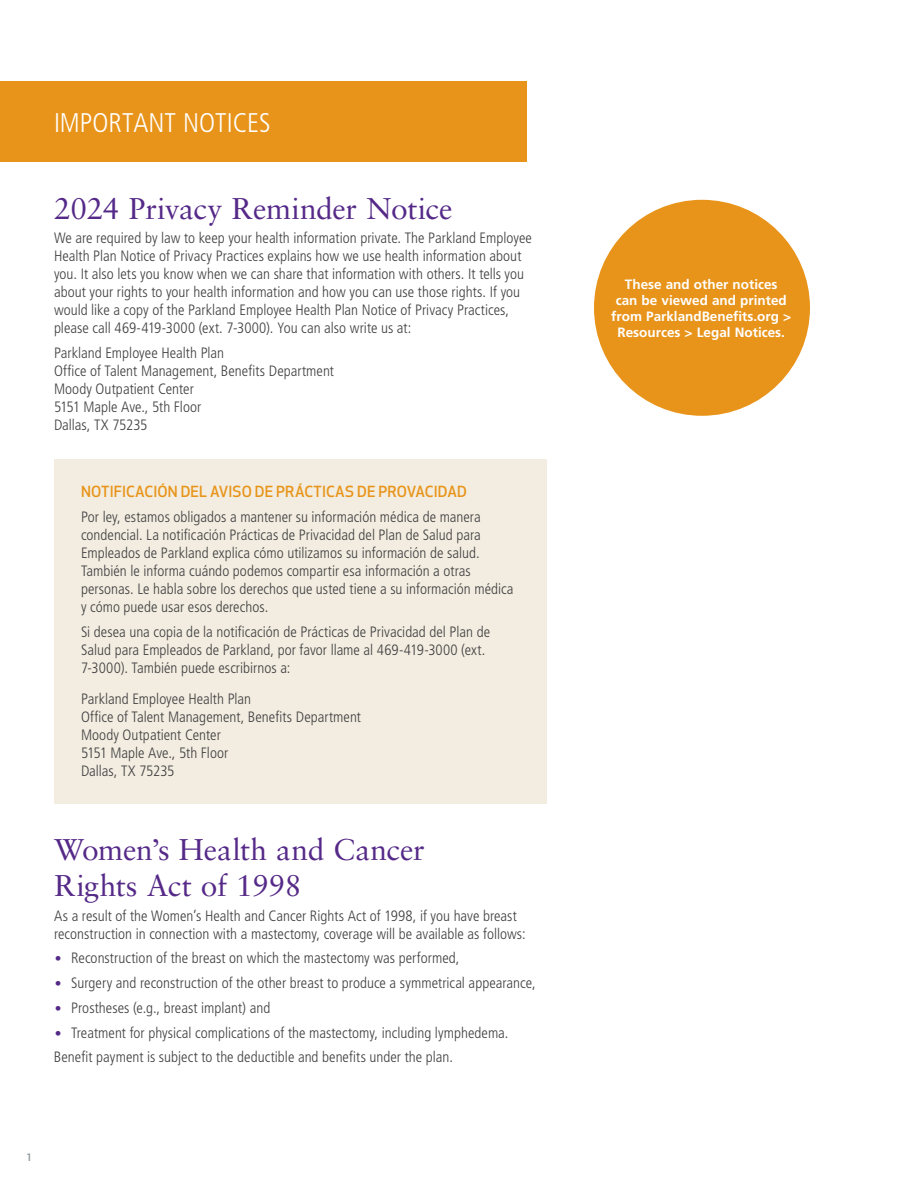
<style>
.page{position:relative;width:918px;height:1188px;background:#fff}
.page>*{position:absolute;margin:0;border:0;box-sizing:border-box;transform-origin:0 0}
.t1{font:30px/36px "Sabon LT Std";letter-spacing:-.01em;color:#552988}
.t2{font:300 condensed 27px "Frutiger LT Std";color:#fff}
.t3{font:300 condensed 15px/18px "Frutiger LT Std";color:#414042}
.t4{font:500 15px "Apex New";letter-spacing:.01em;color:#e8941a}
.t5{font:700 13.5px/16.2px "Frutiger LT Std";color:#fff;text-align:center}
.t6{font:500 12px "Apex New";color:#949ca1}
.s1{font-size:13.5px;color:#552988}
</style>
<div class="page">
<div style="left:54px;top:459px;width:493px;height:344px;background:#f2ede0"></div>
<div style="left:0;top:81px;width:526px;height:81px;background:#e8941a"></div>
<div style="left:594px;top:200px;width:216px;height:216px;background:#e8941a;border-radius:50%"></div>
<h2 class="t2" style="left:54px;top:107px;width:218px">IMPORTANT NOTICES</h2>
<h1 class="t1" style="left:54px;top:190px;width:400px">2024 Privacy Reminder Notice</h1>
<p class="t3" style="left:54px;top:229px;width:480px">We are required by law to keep your health information private. The Parkland Employee Health Plan Notice of Privacy Practices explains how we use health information about you. It also lets you know when we can share that information with others. It tells you about your rights to your health information and how you can use those rights. If you would like a copy of the Parkland Employee Health Plan Notice of Privacy Practices, please call 469-419-3000 (ext. 7-3000). You can also write us at:</p>
<p class="t3" style="left:54px;top:344px;width:282px">Parkland Employee Health Plan<br>Office of Talent Management, Benefits Department<br>Moody Outpatient Center<br>5151 Maple Ave., 5th Floor<br>Dallas, TX 75235</p>
<p class="t4" style="left:81px;top:482px;width:387px">NOTIFICACIÓN DEL AVISO DE PRÁCTICAS DE PROVACIDAD</p>
<p class="t3" style="left:81px;top:508px;width:434px">Por ley, estamos obligados a mantener su información médica de manera condencial. La notificación Prácticas de Privacidad del Plan de Salud para Empleados de Parkland explica cómo utilizamos su información de salud.<br>También le informa cuándo podemos compartir esa información a otras personas. Le habla sobre los derechos que usted tiene a su información médica y cómo puede usar esos derechos.</p>
<p class="t3" style="left:81px;top:623px;width:411px">Si desea una copia de la notificación de Prácticas de Privacidad del Plan de<br>Salud para Empleados de Parkland, por favor llame al 469-419-3000 (ext.<br>7-3000). También puede escribirnos a:</p>
<p class="t3" style="left:81px;top:690px;width:282px">Parkland Employee Health Plan<br>Office of Talent Management, Benefits Department<br>Moody Outpatient Center<br>5151 Maple Ave., 5th Floor<br>Dallas, TX 75235</p>
<h1 class="t1" style="left:54px;top:831px;width:372px">Women’s Health and Cancer<br>Rights Act of 1998</h1>
<p class="t3" style="left:54px;top:907px;width:473px">As a result of the Women’s Health and Cancer Rights Act of 1998, if you have breast reconstruction in connection with a mastectomy, coverage will be available as follows:</p>
<p class="t3" style="left:55px;top:949px;width:406px"><span class="s1">•</span> Reconstruction of the breast on which the mastectomy was performed,</p>
<p class="t3" style="left:55px;top:974px;width:482px"><span class="s1">•</span> Surgery and reconstruction of the other breast to produce a symmetrical appearance,</p>
<p class="t3" style="left:55px;top:999px;width:217px"><span class="s1">•</span> Prostheses (e.g., breast implant) and</p>
<p class="t3" style="left:54px;top:1020px;width:456px;line-height:24.8px"><span class="s1">•</span> Treatment for physical complications of the mastectomy, including lymphedema.<br>Benefit payment is subject to the deductible and benefits under the plan.</p>
<p class="t6" style="left:27px;top:1149px;width:6px">1</p>
<p class="t5" style="left:611px;top:276px;width:181px">These and other notices<br>can be viewed and printed from ParklandBenefits.org &gt;<br>Resources &gt; Legal Notices.</p>
</div>
